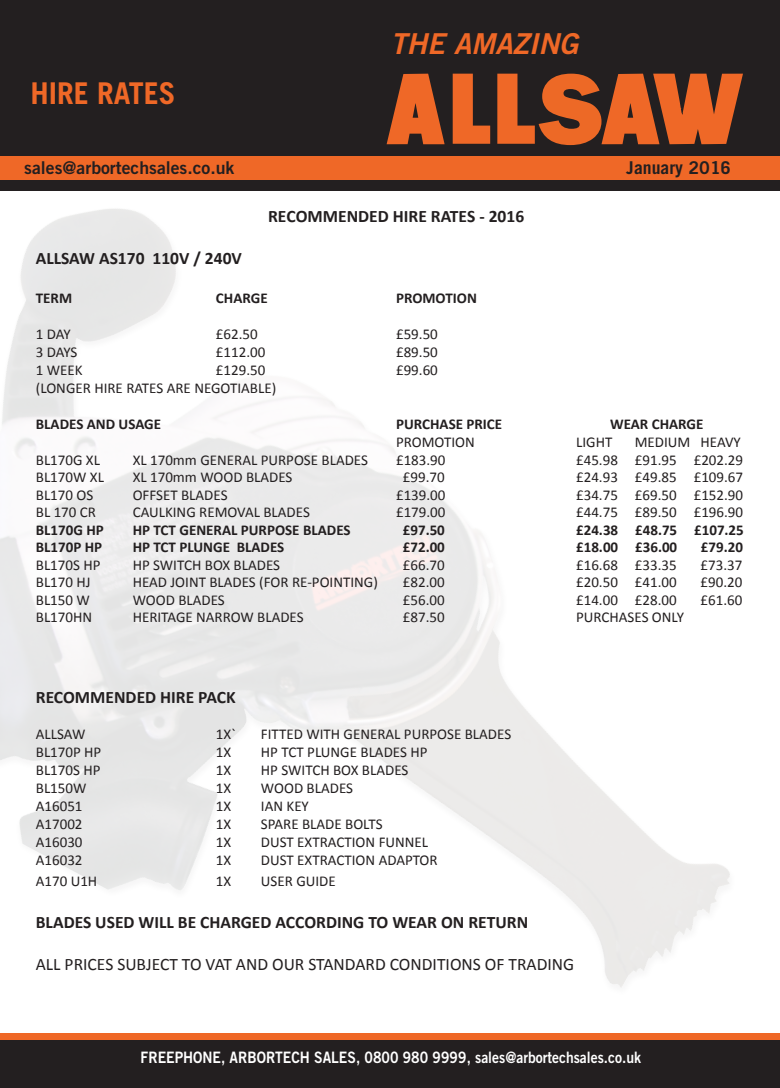
<style>
.page{position:relative;width:780px;height:1088px;background:#fff}
.page>*{position:absolute;margin:0;border:0;box-sizing:border-box;transform-origin:0 0}
.t1{font:700 30px "Trade Gothic LT Com";color:#ef6827}
.t2{font:28.75px "Trade Gothic LT Std Bd 2 Obl";color:#ef6827}
.t3{font:17.62px "Trade Gothic LT Std Bd 2";color:#231f20}
.t4{font:700 17.62px "Trade Gothic LT Std";color:#231f20}
.t5{font:700 17.5px "Calibri";color:#231f20}
.t6{font:17.5px "Calibri";color:#231f20}
.t7{font:15.75px "Trade Gothic LT Std Bd 2";color:#fff;scale:.88 1}
.t8{font:15px/17.5px "Calibri";color:#231f20}
.t9{font:700 15px "Calibri";color:#231f20}
.s1{font-family:"Trade Gothic LT Std Bd 2";font-weight:400}
.s2{font-weight:700}
</style>
<div class="page">
<img style="left:0;top:190px;width:780px;height:798px">
<div style="left:0;top:0;width:780px;height:190px;background:#231f20"></div>
<div style="left:0;top:1037px;width:780px;height:51px;background:#231f20"></div>
<div style="left:0;top:1033px;width:780px;height:6px;background:#ef6827"></div>
<div style="left:0;top:157px;width:780px;height:23px;background:#ef6827"></div>
<svg style="left:386px;top:74px;width:58px;height:70px"></svg>
<svg style="left:452px;top:74px;width:38px;height:70px"></svg>
<svg style="left:497px;top:74px;width:246px;height:71px"></svg>
<p class="t1" style="left:30px;top:75px;width:147px">HIRE RATES</p>
<p class="t3" style="left:24px;top:157px;width:212px">sales@arbortechsales.co.uk</p>
<p class="t2" style="left:390px;top:26px;width:189px">THE AMAZING</p>
<p class="t5" style="left:268px;top:205px;width:258px">RECOMMENDED HIRE RATES - 2016</p>
<p class="t4" style="left:626px;top:157px;width:106px"><span class="s1">J</span>anuary <span class="s1">201</span>6</p>
<p class="t5" style="left:36px;top:247px;width:207px">ALLSAW AS170 110V / 240V</p>
<p class="t9" style="left:36px;top:289px;width:38px">TERM</p>
<p class="t9" style="left:216px;top:289px;width:53px">CHARGE</p>
<p class="t9" style="left:396px;top:289px;width:82px">PROMOTION</p>
<p class="t8" style="left:36px;top:325px;width:36px">1 DAY</p>
<p class="t8" style="left:216px;top:325px;width:43px">£62.50</p>
<p class="t8" style="left:396px;top:325px;width:43px">£59.50</p>
<p class="t8" style="left:36px;top:343px;width:43px">3 DAYS</p>
<p class="t8" style="left:216px;top:343px;width:51px">£112.00</p>
<p class="t8" style="left:396px;top:343px;width:43px">£89.50</p>
<p class="t8" style="left:36px;top:361px;width:48px">1 WEEK</p>
<p class="t8" style="left:216px;top:361px;width:51px">£129.50</p>
<p class="t8" style="left:396px;top:361px;width:43px">£99.60</p>
<p class="t8" style="left:36px;top:379px;width:242px">(LONGER HIRE RATES ARE NEGOTIABLE)</p>
<p class="t9" style="left:36px;top:415px;width:127px">BLADES AND USAGE</p>
<p class="t9" style="left:396px;top:415px;width:108px">PURCHASE PRICE</p>
<p class="t9" style="left:610px;top:415px;width:95px">WEAR CHARGE</p>
<p class="t8" style="left:396px;top:433px;width:80px">PROMOTION</p>
<p class="t8" style="left:576px;top:433px;width:38px">LIGHT</p>
<p class="t8" style="left:634px;top:433px;width:108px">MEDIUM HEAVY</p>
<p class="t8" style="left:36px;top:450px;width:66px">BL170G XL</p>
<p class="t8" style="left:133px;top:450px;width:237px">XL 170mm GENERAL PURPOSE BLADES</p>
<p class="t8" style="left:396px;top:450px;width:51px">£183.90</p>
<p class="t8" style="left:576px;top:450px;width:168px">£45.98 £91.95 £202.29</p>
<p class="t8" style="left:36px;top:468px;width:70px">BL170W XL</p>
<p class="t8" style="left:133px;top:468px;width:161px">XL 170mm WOOD BLADES</p>
<p class="t8" style="left:403px;top:468px;width:43px">£99.70</p>
<p class="t8" style="left:576px;top:468px;width:168px">£24.93 £49.85 £109.67</p>
<p class="t8" style="left:133px;top:485px;width:96px">OFFSET BLADES</p>
<p class="t8" style="left:396px;top:485px;width:51px">£139.00</p>
<p class="t8" style="left:576px;top:485px;width:168px">£34.75 £69.50 £152.90</p>
<p class="t8" style="left:133px;top:503px;width:179px">CAULKING REMOVAL BLADES</p>
<p class="t8" style="left:396px;top:503px;width:51px">£179.00</p>
<p class="t8" style="left:576px;top:503px;width:168px">£44.75 £89.50 £196.90</p>
<p class="t9" style="left:133px;top:520px;width:219px">HP TCT GENERAL PURPOSE BLADES</p>
<p class="t9" style="left:403px;top:520px;width:44px">£97.50</p>
<p class="t9" style="left:576px;top:520px;width:169px">£24.38 £48.75 £107.25</p>
<p class="t9" style="left:133px;top:538px;width:153px">HP TCT PLUNGE BLADES</p>
<p class="t9" style="left:403px;top:538px;width:44px">£72.00</p>
<p class="t9" style="left:576px;top:538px;width:103px">£18.00 £36.00</p>
<p class="t9" style="left:701px;top:538px;width:44px">£79.20</p>
<p class="t8" style="left:133px;top:555px;width:149px">HP SWITCH BOX BLADES</p>
<p class="t8" style="left:403px;top:555px;width:43px">£66.70</p>
<p class="t8" style="left:576px;top:555px;width:102px">£16.68 £33.35</p>
<p class="t8" style="left:700px;top:555px;width:43px">£73.37</p>
<p class="t8" style="left:133px;top:573px;width:247px">HEAD JOINT BLADES (FOR RE-POINTING)</p>
<p class="t8" style="left:403px;top:573px;width:43px">£82.00</p>
<p class="t8" style="left:576px;top:573px;width:102px">£20.50 £41.00</p>
<p class="t8" style="left:700px;top:573px;width:43px">£90.20</p>
<p class="t8" style="left:133px;top:590px;width:94px">WOOD BLADES</p>
<p class="t8" style="left:403px;top:590px;width:43px">£56.00</p>
<p class="t8" style="left:576px;top:590px;width:102px">£14.00 £28.00</p>
<p class="t8" style="left:700px;top:590px;width:43px">£61.60</p>
<p class="t8" style="left:36px;top:485px;width:69px">BL170 OS<br>BL 170 CR<br><span class="s2">BL170G HP<br>BL170P HP<br></span>BL170S HP<br>BL170 HJ<br>BL150 W<br>BL170HN</p>
<p class="t8" style="left:133px;top:608px;width:172px">HERITAGE NARROW BLADES</p>
<p class="t8" style="left:403px;top:608px;width:43px">£87.50</p>
<p class="t8" style="left:576px;top:608px;width:109px">PURCHASES ONLY</p>
<p class="t5" style="left:36px;top:686px;width:201px">RECOMMENDED HIRE PACK</p>
<p class="t8" style="left:36px;top:724px;width:51px">ALLSAW</p>
<p class="t8" style="left:216px;top:724px;width:21px">1X`</p>
<p class="t8" style="left:261px;top:724px;width:252px">FITTED WITH GENERAL PURPOSE BLADES</p>
<p class="t8" style="left:36px;top:742px;width:67px">BL170P HP</p>
<p class="t8" style="left:216px;top:742px;width:17px">1X</p>
<p class="t8" style="left:261px;top:742px;width:168px">HP TCT PLUNGE BLADES HP</p>
<p class="t8" style="left:36px;top:760px;width:66px">BL170S HP</p>
<p class="t8" style="left:216px;top:760px;width:17px">1X</p>
<p class="t8" style="left:261px;top:760px;width:149px">HP SWITCH BOX BLADES</p>
<p class="t8" style="left:36px;top:778px;width:52px">BL150W</p>
<p class="t8" style="left:216px;top:778px;width:17px">1X</p>
<p class="t8" style="left:261px;top:778px;width:94px">WOOD BLADES</p>
<p class="t8" style="left:36px;top:796px;width:48px">A16051</p>
<p class="t8" style="left:216px;top:796px;width:17px">1X</p>
<p class="t8" style="left:261px;top:796px;width:49px">IAN KEY</p>
<p class="t8" style="left:36px;top:814px;width:48px">A17002</p>
<p class="t8" style="left:216px;top:814px;width:17px">1X</p>
<p class="t8" style="left:261px;top:814px;width:123px">SPARE BLADE BOLTS</p>
<p class="t8" style="left:36px;top:832px;width:48px">A16030</p>
<p class="t8" style="left:216px;top:832px;width:17px">1X</p>
<p class="t8" style="left:261px;top:832px;width:169px">DUST EXTRACTION FUNNEL</p>
<p class="t8" style="left:36px;top:850px;width:48px">A16032</p>
<p class="t8" style="left:216px;top:850px;width:17px">1X</p>
<p class="t8" style="left:261px;top:850px;width:178px">DUST EXTRACTION ADAPTOR</p>
<p class="t8" style="left:36px;top:871px;width:63px">A170 U1H</p>
<p class="t8" style="left:216px;top:871px;width:17px">1X</p>
<p class="t8" style="left:261px;top:871px;width:76px">USER GUIDE</p>
<p class="t5" style="left:36px;top:911px;width:494px">BLADES USED WILL BE CHARGED ACCORDING TO WEAR ON RETURN</p>
<p class="t6" style="left:36px;top:953px;width:540px">ALL PRICES SUBJECT TO VAT AND OUR STANDARD CONDITIONS OF TRADING</p>
<p class="t7" style="left:141px;top:1048px;width:570px">FREEPHONE, ARBORTECH SALES, 0800 980 9999, sales@arbortechsales.co.uk</p>
</div>
